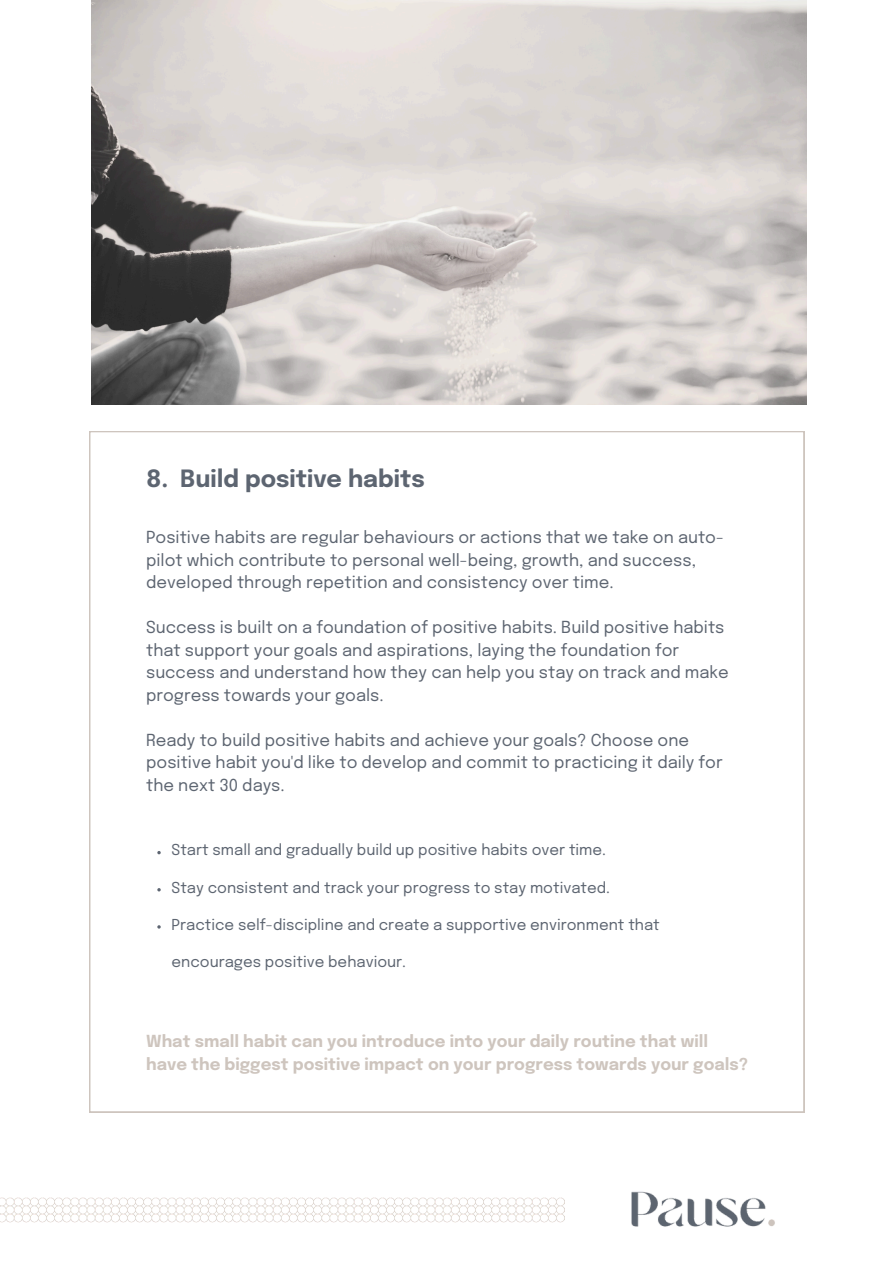
<style>
.page{position:relative;width:894px;height:1264px;background:#fff}
.page>*{position:absolute;margin:0;border:0;box-sizing:border-box;transform-origin:0 0}
.t1{font:700 23.7px "Epilogue";color:#5d6571}
.t2{font:16.5px/22.5px "Epilogue";color:#5d6571}
.t3{font:700 16.5px/22.5px "Epilogue";color:#cec5be}
.t4{font:15px "Epilogue";color:#5d6571}
</style>
<div class="page">
<svg style="left:89px;top:431px;width:715px;height:681px"></svg>
<svg style="left:157px;top:851px;width:4px;height:3px"></svg>
<svg style="left:157px;top:888px;width:4px;height:3px"></svg>
<svg style="left:157px;top:925px;width:4px;height:3px"></svg>
<img style="left:631px;top:1191px;width:144px;height:36px">
<img style="left:0;top:1197px;width:564px;height:26px">
<img style="left:91px;top:0;width:715px;height:404px">
<p class="t1" style="left:146px;top:468px;width:280px">8. Build positive habits</p>
<p class="t2" style="left:146px;top:527px;width:579px">Positive habits are regular behaviours or actions that we take on auto&shy;pilot which contribute to personal well-being, growth, and success, developed through repetition and consistency over time.</p>
<p class="t2" style="left:146px;top:617px;width:584px">Success is built on a foundation of positive habits. Build positive habits that support your goals and aspirations, laying the foundation for success and understand how they can help you stay on track and make progress towards your goals.</p>
<h2 class="t2" style="left:146px;top:729px;width:578px">Ready to build positive habits and achieve your goals? Choose one positive habit you'd like to develop and commit to practicing it daily for the next 30 days.</h2>
<p class="t4" style="left:171px;top:843px;width:436px">Start small and gradually build up positive habits over time.</p>
<h1 class="t4" style="left:171px;top:880px;width:440px">Stay consistent and track your progress to stay motivated.</h1>
<p class="t4" style="left:171px;top:917px;width:489px">Practice self-discipline and create a supportive environment that</p>
<p class="t4" style="left:171px;top:955px;width:236px">encourages positive behaviour.</p>
<p class="t3" style="left:146px;top:1031px;width:603px">What small habit can you introduce into your daily routine that will have the biggest positive impact on your progress towards your goals?</p>
</div>
